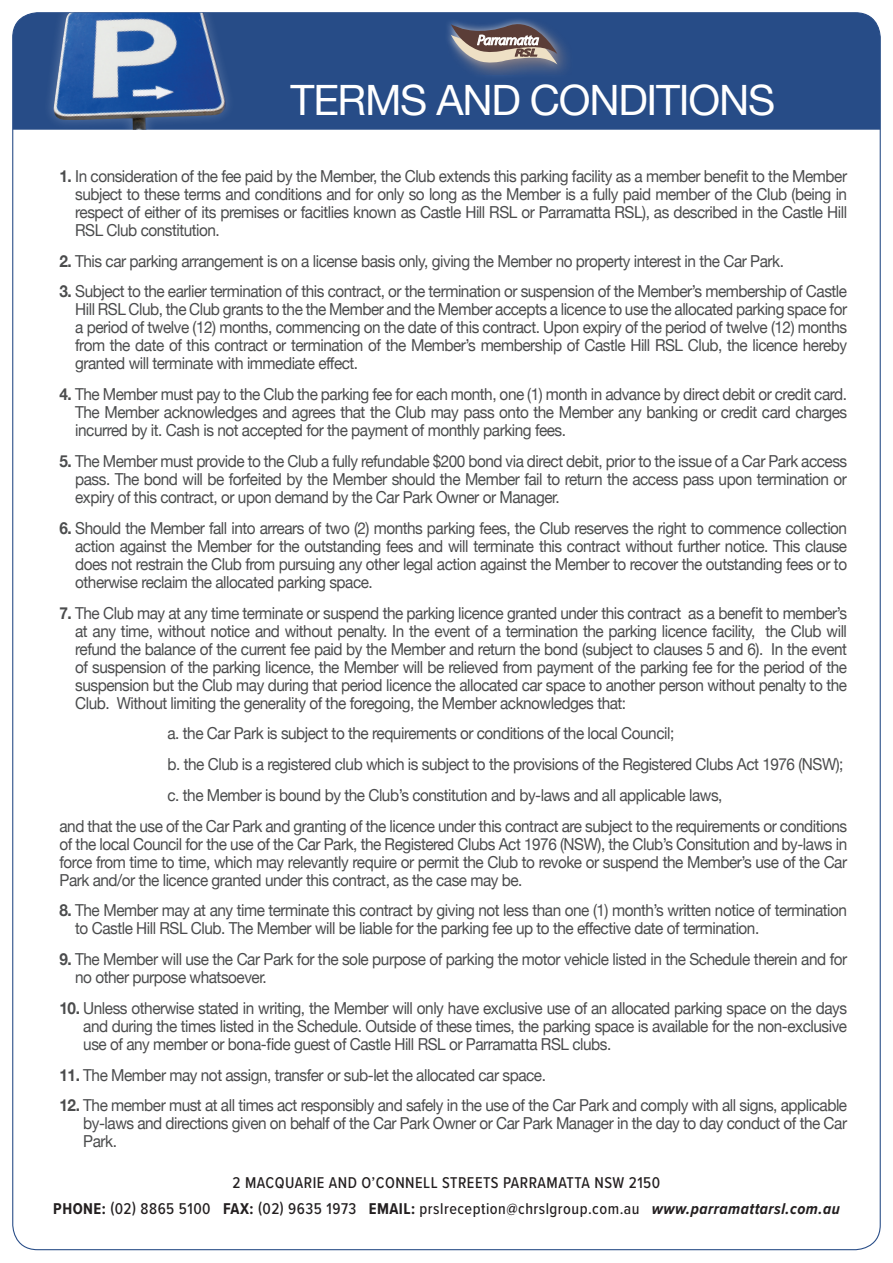
<style>
.page{position:relative;width:893px;height:1263px;background:#fff}
.page>*{position:absolute;margin:0;border:0;box-sizing:border-box;transform-origin:0 0}
.t1{font:41.85px "Helvetica Neue";letter-spacing:-.03em;color:#fff}
.t2{font:16.5px/18px "Helvetica Neue";letter-spacing:-.03em;color:#4b4c4d;text-align:justify;scale:.93 1}
.t3{font:500 16.2px/26.4px "Proxima Nova Cond";letter-spacing:.03em;color:#231f20;text-align:center}
.t4{font:italic 14.4px "Myriad Pro";letter-spacing:-.035em;color:#fff}
.t5{font:italic 600 10.5px "Myriad Pro";color:#5b3d37;scale:1.49 1}
.s1{font-weight:700}
.s2{font-weight:700;font-style:italic}
</style>
<div class="page">
<div style="left:256px;top:13px;width:624px;height:117px;background:#274c87"></div>
<div style="left:13px;top:13px;width:243px;height:117px;background:#274c87"></div>
<img style="left:53px;top:13px;width:174px;height:117px">
<div style="left:443px;top:14px;width:133px;height:67px;background:#274c87"></div>
<div style="left:445px;top:17px;width:126px;height:58px;background:#5b3d37;opacity:.5"></div>
<svg style="left:451px;top:24px;width:106px;height:41px;background:#847e83"></svg>
<p class="t4" style="left:477px;top:31px;width:64px">Parramatta</p>
<p class="t5" style="left:515px;top:46px;width:17px">RSL</p>
<p class="t1" style="left:291px;top:75px;width:486px">TERMS AND CONDITIONS</p>
<p class="t2" style="left:75px;top:167px;width:831px;text-indent:-16px"><span class="s1">1.</span> In consideration of the fee paid by the Member, the Club extends this parking facility as a member benefit to the Member subject to these terms and conditions and for only so long as the Member is a fully paid member of the Club (being in respect of either of its premises or facitlies known as Castle Hill RSL or Parramatta RSL), as described in the Castle Hill RSL Club constitution.</p>
<p class="t2" style="left:60px;top:252px;width:780px"><span class="s1">2.</span> This car parking arrangement is on a license basis only, giving the Member no property interest in the Car Park.</p>
<p class="t2" style="left:75px;top:282px;width:831px;text-indent:-16px"><span class="s1">3.</span> Subject to the earlier termination of this contract, or the termination or suspension of the Member’s membership of Castle Hill RSL Club, the Club grants to the the Member and the Member accepts a licence to use the allocated parking space for a period of twelve (12) months, commencing on the date of this contract. Upon expiry of the period of twelve (12) months from the date of this contract or termination of the Member’s membership of Castle Hill RSL Club, the licence hereby granted will terminate with immediate effect.</p>
<p class="t2" style="left:75px;top:385px;width:832px;text-indent:-16px"><span class="s1">4.</span> The Member must pay to the Club the parking fee for each month, one (1) month in advance by direct debit or credit card.<br>The Member acknowledges and agrees that the Club may pass onto the Member any banking or credit card charges incurred by it. Cash is not accepted for the payment of monthly parking fees.</p>
<p class="t2" style="left:75px;top:452px;width:832px;text-indent:-16px"><span class="s1">5.</span> The Member must provide to the Club a fully refundable $200 bond via direct debit, prior to the issue of a Car Park access pass. The bond will be forfeited by the Member should the Member fail to return the access pass upon termination or expiry of this contract, or upon demand by the Car Park Owner or Manager.</p>
<p class="t2" style="left:75px;top:519px;width:832px;text-indent:-16px"><span class="s1">6.</span> Should the Member fall into arrears of two (2) months parking fees, the Club reserves the right to commence collection action against the Member for the outstanding fees and will terminate this contract without further notice. This clause does not restrain the Club from pursuing any other legal action against the Member to recover the outstanding fees or to otherwise reclaim the allocated parking space.</p>
<p class="t2" style="left:75px;top:603px;width:831px;text-indent:-16px"><span class="s1">7.</span> The Club may at any time terminate or suspend the parking licence granted under this contract as a benefit to member’s at any time, without notice and without penalty. In the event of a termination the parking licence facility, the Club will refund the balance of the current fee paid by the Member and return the bond (subject to clauses 5 and 6). In the event of suspension of the parking licence, the Member will be relieved from payment of the parking fee for the period of the suspension but the Club may during that period licence the allocated car space to another person without penalty to the Club. Without limiting the generality of the foregoing, the Member acknowledges that:</p>
<p class="t2" style="left:168px;top:724px;width:546px">a. the Car Park is subject to the requirements or conditions of the local Council;</p>
<p class="t2" style="left:168px;top:755px;width:728px">b. the Club is a registered club which is subject to the provisions of the Registered Clubs Act 1976 (NSW);</p>
<p class="t2" style="left:168px;top:786px;width:598px">c. the Member is bound by the Club’s constitution and by-laws and all applicable laws,</p>
<p class="t2" style="left:60px;top:816px;width:848px">and that the use of the Car Park and granting of the licence under this contract are subject to the requirements or conditions of the local Council for the use of the Car Park, the Registered Clubs Act 1976 (NSW), the Club’s Consitution and by-laws in force from time to time, which may relevantly require or permit the Club to revoke or suspend the Member’s use of the Car Park and/or the licence granted under this contract, as the case may be.</p>
<p class="t2" style="left:75px;top:901px;width:831px;text-indent:-16px"><span class="s1">8.</span> The Member may at any time terminate this contract by giving not less than one (1) month’s written notice of termination to Castle Hill RSL Club. The Member will be liable for the parking fee up to the effective date of termination.</p>
<p class="t2" style="left:75px;top:950px;width:832px;text-indent:-16px"><span class="s1">9.</span> The Member will use the Car Park for the sole purpose of parking the motor vehicle listed in the Schedule therein and for no other purpose whatsoever.</p>
<p class="t2" style="left:83px;top:999px;width:823px;text-indent:-24px"><span class="s1">10.</span> Unless otherwise stated in writing, the Member will only have exclusive use of an allocated parking space on the days and during the times listed in the Schedule. Outside of these times, the parking space is available for the non-exclusive use of any member or bona-fide guest of Castle Hill RSL or Parramatta RSL clubs.</p>
<p class="t2" style="left:60px;top:1065px;width:524px"><span class="s1">11.</span> The Member may not assign, transfer or sub-let the allocated car space.</p>
<p class="t2" style="left:83px;top:1096px;width:823px;text-indent:-24px"><span class="s1">12.</span> The member must at all times act responsibly and safely in the use of the Car Park and comply with all signs, applicable by-laws and directions given on behalf of the Car Park Owner or Car Park Manager in the day to day conduct of the Car Park.</p>
<p class="t3" style="left:53px;top:1169px;width:788px">2 MACQUARIE AND O’CONNELL STREETS PARRAMATTA NSW 2150<br><span class="s1">PHONE:</span> (02) 8865 5100 <span class="s1">FAX:</span> (02) 9635 1973 <span class="s1">EMAIL:</span> prslreception@chrslgroup.com.au <span class="s2">www.parramattarsl.com.au</span></p>
</div>
